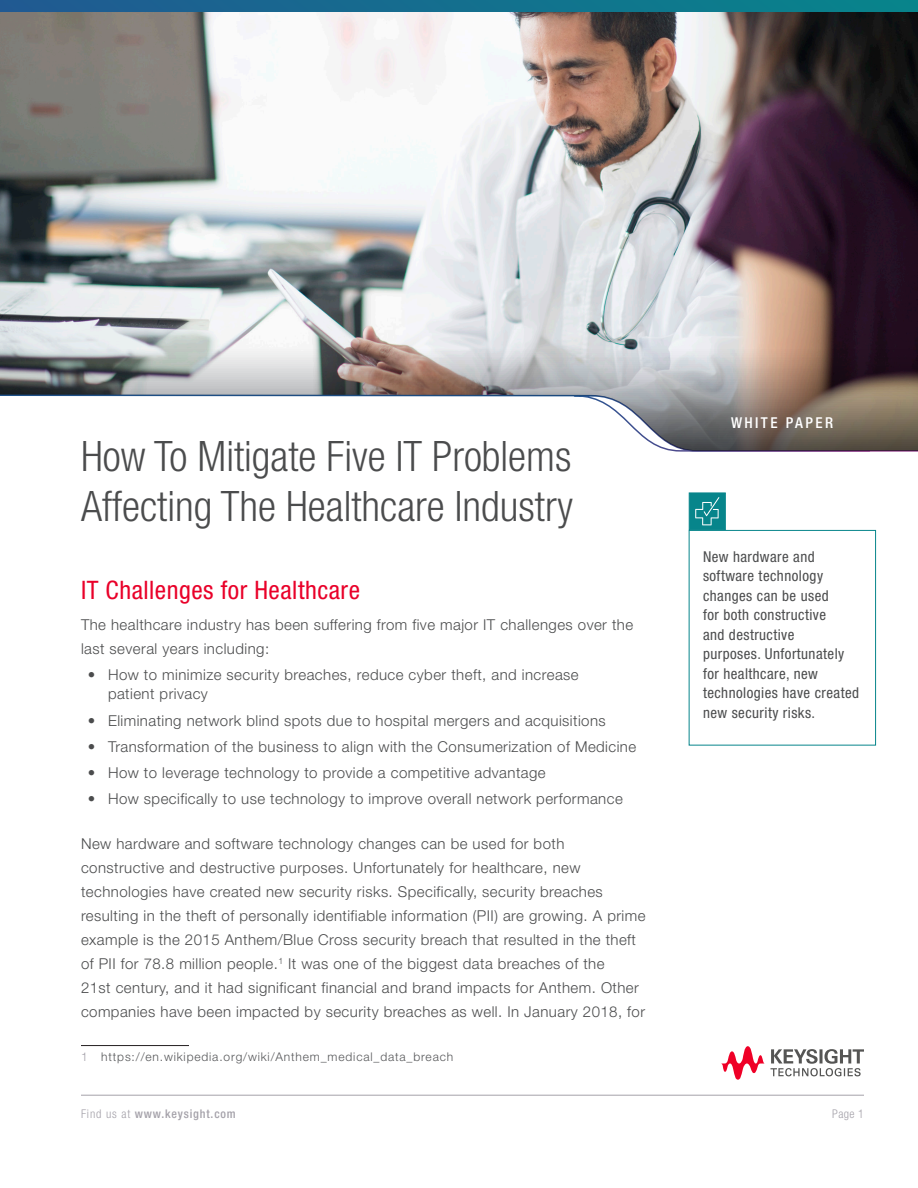
<style>
.page{position:relative;width:918px;height:1188px;background:#fff}
.page>*{position:absolute;margin:0;border:0;box-sizing:border-box;transform-origin:0 0}
.KT_-_Title_without_S{font:300 condensed 42px/50.4px "Helvetica Neue LT Std";color:#4b4c4d}
.KT_-_Header_1{font:condensed 25.5px "Helvetica Neue LT Std";letter-spacing:.02em;color:#e90029}
.KT_-_Body_Text{font:300 15px/24px "Helvetica Neue LT Std";letter-spacing:.03em;color:#4b4c4d}
.KT-_Sidebar_Copy{font:condensed 15px/19.5px "Helvetica Neue LT Std";letter-spacing:.03em;color:#4b4c4d}
.KT_-_Document_Type{font:500 condensed 15px "Helvetica Neue LT Std";letter-spacing:.16em;color:#fff}
.KT_-_Footnote{font:300 12px "Helvetica Neue LT Std";letter-spacing:.07em;color:#57585a}
.t1{font:500 condensed 12px "Helvetica Neue LT Std";letter-spacing:.07em;color:#a4a1a9}
.t2{font:300 condensed 12px "Helvetica Neue LT Std";color:#a4a1a9}
.s1{color:#a4a1a9}
.s2{font-weight:300}
</style>
<div class="page">
<hr style="left:81px;top:1095px;width:783px;height:1px;background:#a4a1a9">
<svg style="left:721px;top:1046px;width:143px;height:34px"></svg>
<img style="left:0;top:12px;width:918px;height:440px">
<img style="left:0;top:341px;width:918px;height:110px">
<svg style="left:0;top:0;width:918px;height:12px;background:#146e8e"></svg>
<hr style="left:81px;top:1045px;width:108px;height:1px;background:#231f20">
<div style="left:689px;top:530px;width:187px;height:216px;border:1px solid #07858b"></div>
<div style="left:689px;top:492px;width:37px;height:38px;background:#07858b;border:1px solid #07858b"></div>
<svg style="left:695px;top:497px;width:24px;height:28px"></svg>
<p class="KT_-_Title_without_S" style="left:81px;top:431px;width:493px">How To Mitigate Five IT Problems<br>Affecting The Healthcare Industry</p>
<p class="KT_-_Header_1" style="left:81px;top:575px;width:281px">IT Challenges for Healthcare</p>
<p class="KT_-_Body_Text" style="left:81px;top:612px;width:554px">The healthcare industry has been suffering from five major IT challenges over the last several years including:</p>
<p class="KT_-_Body_Text" style="left:108px;top:664px;width:472px;line-height:19.5px;text-indent:-20px">• How to minimize security breaches, reduce cyber theft, and increase patient privacy</p>
<p class="KT_-_Body_Text" style="left:88px;top:708px;width:520px">• Eliminating network blind spots due to hospital mergers and acquisitions</p>
<p class="KT_-_Body_Text" style="left:88px;top:734px;width:550px">• Transformation of the business to align with the Consumerization of Medicine</p>
<p class="KT_-_Body_Text" style="left:88px;top:760px;width:459px">• How to leverage technology to provide a competitive advantage</p>
<p class="KT_-_Body_Text" style="left:88px;top:787px;width:537px">• How specifically to use technology to improve overall network performance</p>
<p class="KT_-_Body_Text" style="left:81px;top:831px;width:566px">New hardware and software technology changes can be used for both constructive and destructive purposes. Unfortunately for healthcare, new technologies have created new security risks. Specifically, security breaches resulting in the theft of personally identifiable information (PII) are growing. A prime example is the 2015 Anthem/Blue Cross security breach that resulted in the theft of PII for 78.8 million people.<sup>1</sup> It was one of the biggest data breaches of the<br>21st century, and it had significant financial and brand impacts for Anthem. Other companies have been impacted by security breaches as well. In January 2018, for</p>
<p class="KT_-_Footnote" style="left:81px;top:1049px;width:374px"><span class="s1">1</span> https://en.wikipedia.org/wiki/Anthem_medical_data_breach</p>
<p class="KT_-_Document_Type" style="left:731px;top:413px;width:104px">WHITE PAPER</p>
<p class="KT-_Sidebar_Copy" style="left:703px;top:547px;width:158px">New hardware and software technology changes can be used<br>for both constructive<br>and destructive<br>purposes. Unfortunately for healthcare, new technologies have created new security risks.</p>
<p class="t1" style="left:81px;top:1106px;width:156px"><span class="s2">Find us at</span> www.keysight.com</p>
<p class="t2" style="left:832px;top:1107px;width:33px">Page 1</p>
</div>
